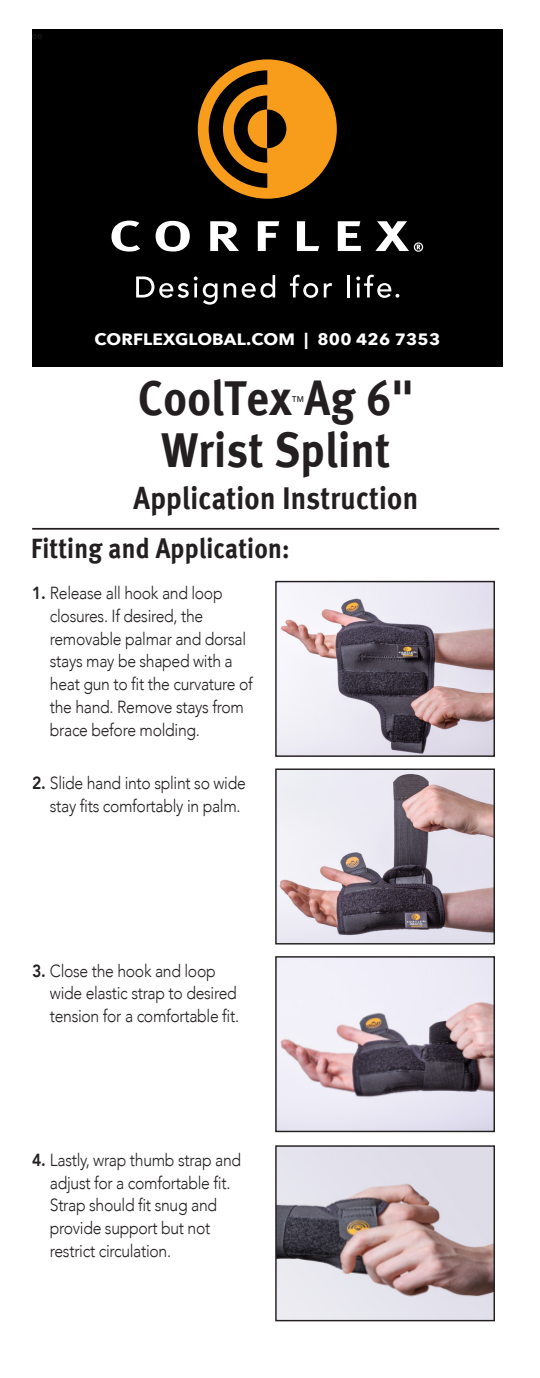
<style>
.page{position:relative;width:540px;height:1378px;background:#fff}
.page>*{position:absolute;margin:0;border:0;box-sizing:border-box;transform-origin:0 0}
.Instr_Sheet_-_Headli{font:700 49px "Meta";letter-spacing:.01em;color:#231f20;scale:.9 1}
.Instr_Sheet_-_Headli-2{font:700 31.5px "Meta";letter-spacing:.01em;color:#231f20;scale:.9 1}
.Instr_Sheet_-_Headli-3{font:700 28px "Meta";letter-spacing:.01em;color:#231f20;scale:.9 1}
.Instr_Sheet_-_Body_L{font:300 17.5px/22.8px "Avenir";letter-spacing:-.02em;color:#231f20;scale:.9 1}
.t1{font:700 16.45px "Avenir Next";letter-spacing:.01em;color:#fff;scale:1.06 1}
.Instr_Sheet_-_Sizing{font:14.88px "Avenir Next";color:#231f20;scale:.9 1}
.Instr_Sheet_-_Headli-4{font:14.35px "Meta Normal";color:#231f20;scale:.9 1}
.s1{font-weight:800}
</style>
<div class="page">
<div style="left:32px;top:30px;width:470px;height:336px;background:#000"></div>
<svg style="left:198px;top:59px;width:138px;height:140px"></svg>
<svg style="left:136px;top:276px;width:61px;height:22px"></svg>
<svg style="left:203px;top:283px;width:14px;height:21px"></svg>
<svg style="left:223px;top:275px;width:52px;height:23px"></svg>
<svg style="left:290px;top:275px;width:41px;height:23px"></svg>
<hr style="left:347px;top:275px;width:3px;height:22px;background:#fff">
<svg style="left:356px;top:275px;width:43px;height:23px"></svg>
<svg style="left:111px;top:220px;width:312px;height:32px"></svg>
<img style="left:277px;top:582px;width:215px;height:172px">
<div style="left:275px;top:580px;width:219px;height:176px;border:1px solid #231f20"></div>
<img style="left:277px;top:770px;width:215px;height:172px">
<div style="left:275px;top:768px;width:219px;height:176px;border:1px solid #231f20"></div>
<img style="left:277px;top:957px;width:215px;height:172px">
<div style="left:275px;top:955px;width:219px;height:176px;border:1px solid #231f20"></div>
<img style="left:277px;top:1147px;width:215px;height:171px">
<div style="left:275px;top:1145px;width:219px;height:175px;border:1px solid #231f20"></div>
<hr style="left:32px;top:528px;width:467px;height:1px;background:#231f20">
<p class="Instr_Sheet_-_Sizing" style="left:32px;top:27px;width:13px">°°</p>
<p class="t1" style="left:94px;top:324px;width:327px">CORFLEXGLOBAL.COM | 800 426 7353</p>
<p class="Instr_Sheet_-_Headli" style="left:138px;top:368px;width:307px">CoolTex Ag 6"</p>
<p class="Instr_Sheet_-_Headli-4" style="left:291px;top:393px;width:16px">™</p>
<p class="Instr_Sheet_-_Headli" style="left:161px;top:421px;width:256px">Wrist Splint</p>
<p class="Instr_Sheet_-_Headli-2" style="left:133px;top:479px;width:317px">Application Instruction</p>
<p class="Instr_Sheet_-_Headli-3" style="left:31px;top:531px;width:288px">Fitting and Application:</p>
<p class="Instr_Sheet_-_Body_L" style="left:50px;top:581px;width:227px;text-indent:-18px"><span class="s1">1.</span> Release all hook and loop closures. If desired, the removable palmar and dorsal stays may be shaped with a heat gun to fit the curvature of the hand. Remove stays from brace before molding.</p>
<p class="Instr_Sheet_-_Body_L" style="left:50px;top:771px;width:219px;text-indent:-18px"><span class="s1">2.</span> Slide hand into splint so wide stay fits comfortably in palm.</p>
<p class="Instr_Sheet_-_Body_L" style="left:50px;top:959px;width:212px;text-indent:-18px"><span class="s1">3.</span> Close the hook and loop wide elastic strap to desired tension for a comfortable fit.</p>
<p class="Instr_Sheet_-_Body_L" style="left:50px;top:1148px;width:214px;text-indent:-18px"><span class="s1">4.</span> Lastly, wrap thumb strap and adjust for a comfortable fit.<br>Strap should fit snug and provide support but not restrict circulation.</p>
</div>
